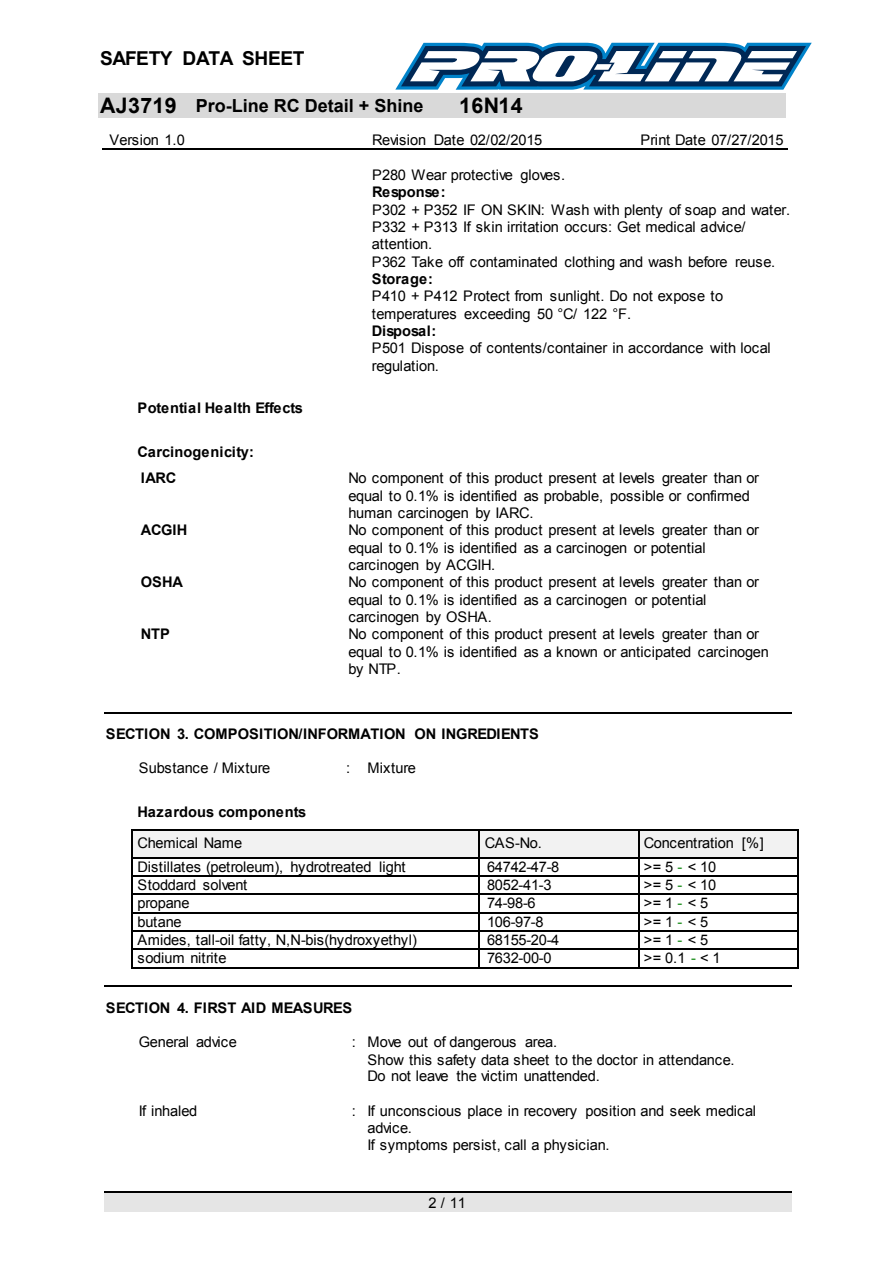
<style>
.page{position:relative;width:894px;height:1264px;background:#fff}
.page>*{position:absolute;margin:0;border:0;box-sizing:border-box;transform-origin:0 0}
.t1{font:700 21.3px "Arial";letter-spacing:.02em;color:#000}
.t2{font:700 19.2px "Arial";letter-spacing:-.02em;color:#000}
.t3{font:700 18px "Arial";color:#000}
.t4{font:14.7px/17.4px "Arial";letter-spacing:-.02em;color:#000}
.t5{font:700 14.7px/26px "Arial";letter-spacing:.005em;color:#000}
.t6{font:14.7px "Arial";letter-spacing:.005em;color:#000}
.t7{font:14.7px "Arial";letter-spacing:.01em;color:#000}
.s1{font-size:21.3px}
.s2{color:#008000}
</style>
<div class="page">
<hr style="left:102px;top:149px;width:237px;height:1px;background:#000">
<hr style="left:339px;top:149px;width:237px;height:1px;background:#000">
<hr style="left:576px;top:149px;width:211px;height:1px;background:#000">
<div style="left:104px;top:1192px;width:687px;height:18px;background:#e5e5e5"></div>
<hr style="left:104px;top:1191px;width:687px;height:1px;background:#000">
<hr style="left:104px;top:712px;width:687px;height:1px;background:#000">
<hr style="left:133px;top:830px;width:4px;height:27px;background:#f2f2f2">
<div style="left:473px;top:830px;width:5px;height:27px;background:#f2f2f2"></div>
<div style="left:137px;top:830px;width:336px;height:27px;background:#f2f2f2"></div>
<div style="left:479px;top:830px;width:5px;height:27px;background:#f2f2f2"></div>
<div style="left:633px;top:830px;width:5px;height:27px;background:#f2f2f2"></div>
<div style="left:484px;top:830px;width:149px;height:27px;background:#f2f2f2"></div>
<svg style="left:639px;top:830px;width:4px;height:27px"></svg>
<div style="left:793px;top:830px;width:5px;height:27px;background:#f2f2f2"></div>
<div style="left:643px;top:830px;width:150px;height:27px;background:#f2f2f2"></div>
<hr style="left:133px;top:829px;width:345px;height:1px;background:#000">
<hr style="left:479px;top:829px;width:159px;height:1px;background:#000">
<hr style="left:639px;top:829px;width:157px;height:1px;background:#000">
<hr style="left:133px;top:857px;width:345px;height:1px;background:#000">
<hr style="left:479px;top:857px;width:159px;height:1px;background:#000">
<hr style="left:639px;top:857px;width:157px;height:1px;background:#000">
<hr style="left:796px;top:830px;width:2px;height:27px;background:#000">
<hr style="left:133px;top:875px;width:345px;height:1px;background:#000">
<hr style="left:479px;top:875px;width:159px;height:1px;background:#000">
<hr style="left:639px;top:875px;width:157px;height:1px;background:#000">
<hr style="left:133px;top:893px;width:345px;height:1px;background:#000">
<hr style="left:479px;top:893px;width:159px;height:1px;background:#000">
<hr style="left:639px;top:893px;width:157px;height:1px;background:#000">
<hr style="left:133px;top:912px;width:345px;height:1px;background:#000">
<hr style="left:479px;top:912px;width:159px;height:1px;background:#000">
<hr style="left:639px;top:912px;width:157px;height:1px;background:#000">
<hr style="left:133px;top:930px;width:345px;height:1px;background:#000">
<hr style="left:479px;top:930px;width:159px;height:1px;background:#000">
<hr style="left:639px;top:930px;width:157px;height:1px;background:#000">
<hr style="left:133px;top:948px;width:345px;height:1px;background:#000">
<hr style="left:479px;top:948px;width:159px;height:1px;background:#000">
<hr style="left:639px;top:948px;width:157px;height:1px;background:#000">
<svg style="left:132px;top:829px;width:1px;height:139px"></svg>
<hr style="left:133px;top:967px;width:345px;height:1px;background:#000">
<svg style="left:478px;top:829px;width:1px;height:139px"></svg>
<hr style="left:479px;top:967px;width:159px;height:1px;background:#000">
<svg style="left:638px;top:829px;width:1px;height:139px"></svg>
<hr style="left:639px;top:967px;width:157px;height:1px;background:#000">
<svg style="left:796px;top:857px;width:2px;height:111px"></svg>
<hr style="left:104px;top:985px;width:687px;height:1px;background:#000">
<svg style="left:395px;top:43px;width:416px;height:47px"></svg>
<div style="left:98px;top:93px;width:687px;height:25px;background:#d9d9d9"></div>
<h2 class="t2" style="left:100px;top:46px;width:206px">SAFETY DATA SHEET</h2>
<p class="t3" style="left:100px;top:93px;width:324px"><span class="s1">AJ3719</span> Pro-Line RC Detail + Shine</p>
<h1 class="t1" style="left:459px;top:91px;width:65px">16N14</h1>
<p class="t4" style="left:109px;top:132px;width:77px">Version 1.0</p>
<p class="t4" style="left:372px;top:132px;width:172px">Revision Date 02/02/2015</p>
<p class="t4" style="left:640px;top:132px;width:145px">Print Date 07/27/2015</p>
<p class="t5" style="left:137px;top:396px;width:167px">Potential Health Effects</p>
<p class="t5" style="left:137px;top:440px;width:118px">Carcinogenicity:<br>IARC</p>
<p class="t4" style="left:372px;top:166px;width:194px">P280 Wear protective gloves.</p>
<p class="t5" style="left:372px;top:179px;width:75px">Response:</p>
<p class="t4" style="left:372px;top:201px;width:419px">P302 + P352 IF ON SKIN: Wash with plenty of soap and water.<br>P332 + P313 If skin irritation occurs: Get medical advice/ attention.<br>P362 Take off contaminated clothing and wash before reuse.</p>
<p class="t5" style="left:372px;top:266px;width:63px">Storage:</p>
<p class="t4" style="left:372px;top:287px;width:352px;line-height:18px">P410 + P412 Protect from sunlight. Do not expose to temperatures exceeding 50 °C/ 122 °F.</p>
<p class="t5" style="left:372px;top:318px;width:66px">Disposal:</p>
<p class="t4" style="left:372px;top:338px;width:400px;line-height:18px">P501 Dispose of contents/container in accordance with local regulation.</p>
<p class="t4" style="left:348px;top:469px;width:412px">No component of this product present at levels greater than or equal to 0.1% is identified as probable, possible or confirmed human carcinogen by IARC.</p>
<p class="t5" style="left:141px;top:517px;width:48px">ACGIH</p>
<p class="t4" style="left:348px;top:521px;width:412px">No component of this product present at levels greater than or equal to 0.1% is identified as a carcinogen or potential carcinogen by ACGIH.</p>
<p class="t5" style="left:141px;top:569px;width:44px">OSHA</p>
<p class="t4" style="left:348px;top:573px;width:412px">No component of this product present at levels greater than or equal to 0.1% is identified as a carcinogen or potential carcinogen by OSHA.</p>
<p class="t5" style="left:141px;top:621px;width:30px">NTP</p>
<p class="t4" style="left:348px;top:625px;width:422px">No component of this product present at levels greater than or equal to 0.1% is identified as a known or anticipated carcinogen by NTP.</p>
<p class="t5" style="left:106px;top:721px;width:434px">SECTION 3. COMPOSITION/INFORMATION ON INGREDIENTS</p>
<p class="t7" style="left:139px;top:758px;width:133px">Substance / Mixture</p>
<p class="t7" style="left:346px;top:758px;width:71px">: Mixture</p>
<p class="t5" style="left:137px;top:799px;width:170px">Hazardous components</p>
<p class="t4" style="left:137px;top:834px;width:106px">Chemical Name</p>
<p class="t4" style="left:484px;top:834px;width:59px">CAS-No.</p>
<p class="t4" style="left:643px;top:834px;width:121px">Concentration [%]</p>
<p class="t4" style="left:137px;top:858px;width:269px">Distillates (petroleum), hydrotreated light</p>
<p class="t4" style="left:487px;top:858px;width:74px">64742-47-8</p>
<p class="t4" style="left:643px;top:858px;width:74px">&gt;=5<span class="s2">-</span>&lt;10</p>
<p class="t4" style="left:137px;top:876px;width:111px">Stoddard solvent</p>
<p class="t4" style="left:487px;top:876px;width:66px">8052-41-3</p>
<p class="t4" style="left:643px;top:876px;width:74px">&gt;=5<span class="s2">-</span>&lt;10</p>
<p class="t4" style="left:137px;top:894px;width:53px">propane</p>
<p class="t4" style="left:487px;top:894px;width:50px">74-98-6</p>
<p class="t4" style="left:643px;top:894px;width:66px">&gt;=1<span class="s2">-</span>&lt;5</p>
<p class="t4" style="left:137px;top:913px;width:46px">butane</p>
<p class="t4" style="left:487px;top:913px;width:58px">106-97-8</p>
<p class="t4" style="left:643px;top:913px;width:66px">&gt;=1<span class="s2">-</span>&lt;5</p>
<p class="t6" style="left:137px;top:930px;width:281px">Amides, tall-oil fatty, N,N-bis(hydroxyethyl)</p>
<p class="t4" style="left:487px;top:931px;width:74px">68155-20-4</p>
<p class="t4" style="left:643px;top:931px;width:66px">&gt;=1<span class="s2">-</span>&lt;5</p>
<p class="t6" style="left:137px;top:948px;width:90px">sodium nitrite</p>
<p class="t4" style="left:487px;top:949px;width:66px">7632-00-0</p>
<p class="t4" style="left:643px;top:949px;width:78px">&gt;=0.1<span class="s2">-</span>&lt;1</p>
<p class="t5" style="left:106px;top:995px;width:247px">SECTION 4. FIRST AID MEASURES</p>
<p class="t4" style="left:139px;top:1032px;width:100px">General advice</p>
<p class="t4" style="left:367px;top:1032px;width:368px;text-indent:-16px">: Move out of dangerous area.<br>Show this safety data sheet to the doctor in attendance.<br>Do not leave the victim unattended.</p>
<p class="t4" style="left:139px;top:1102px;width:60px">If inhaled</p>
<p class="t4" style="left:367px;top:1102px;width:390px;line-height:17px;text-indent:-16px">: If unconscious place in recovery position and seek medical advice.<br>If symptoms persist, call a physician.</p>
<p class="t4" style="left:428px;top:1193px;width:39px">2 / 11</p>
</div>
